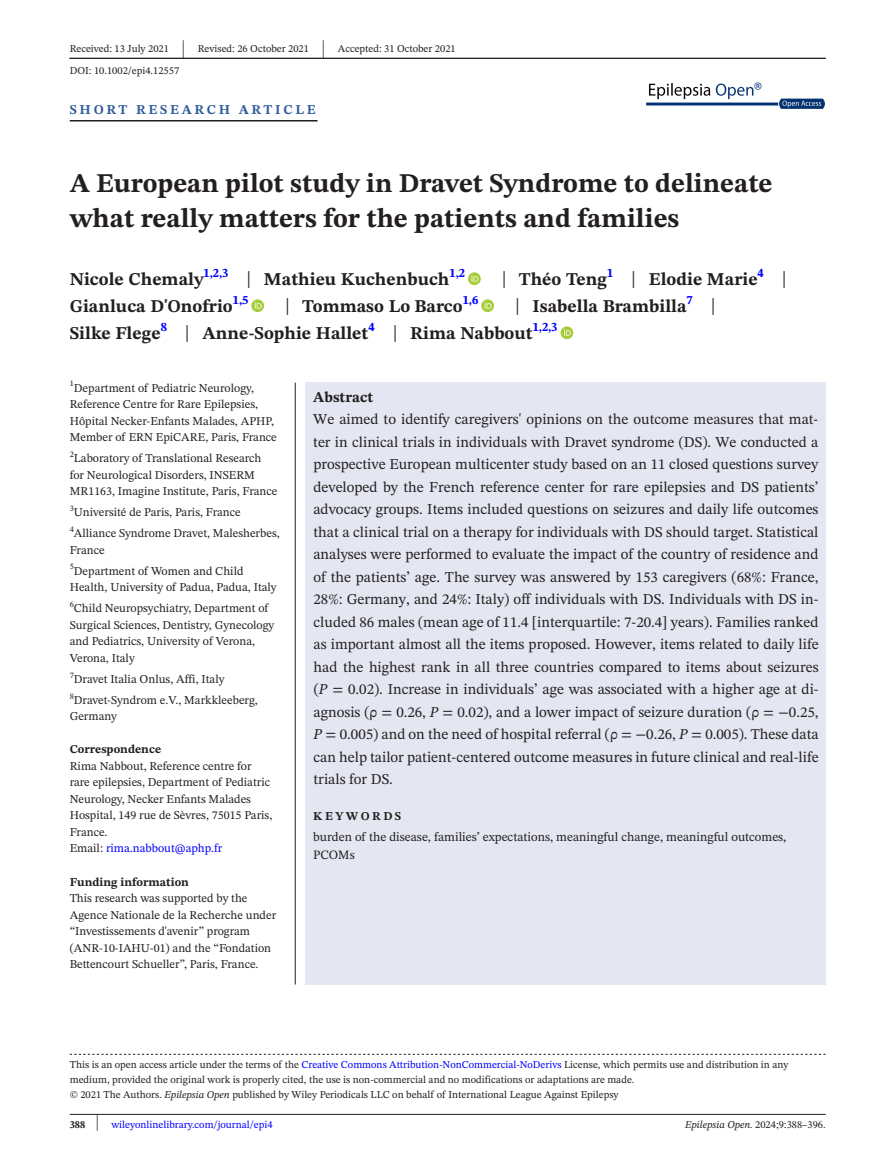
<style>
.page{position:relative;width:893px;height:1174px;background:#fff}
.page>*{position:absolute;margin:0;border:0;box-sizing:border-box;transform-origin:0 0}
.t1{font:700 27px/34.5px "STIX Two Text";color:#231f20}
.t2{font:26.1px "STIX Two Text";color:#231f20;scale:.46 1}
.t3{font:700 18px "STIX Two Text";color:#231f20}
.t4{font:15px/22.5px "STIX Two Text";color:#231f20;text-align:justify}
.t5{font:700 15px "STIX Two Text";color:#231f20}
.t6{font:700 13.5px "STIX Two Text";letter-spacing:.2em;color:#315c9c}
.t7{font:12.75px/17.2px "STIX Two Text";color:#231f20}
.t8{font:700 12.6px "STIX Two Text";color:#00f}
.t9{font:12px/16.5px "STIX Two Text";color:#231f20}
.t10{font:700 12px "STIX Two Text";color:#231f20}
.t11{font:700 12px "STIX Two Text";letter-spacing:.2em;color:#231f20}
.t12{font:10.5px/15px "STIX Two Text";color:#231f20}
.t13{font:10.5px "STIX Two Text";color:#00f}
.t14{font:8.4px "STIX Two Text";color:#231f20}
.s1{font-weight:400;font-size:23.4px}
.s2{font-weight:400;font-size:23.4px;color:#231f20}
.s3{color:#00f}
.s4{font-style:italic}
.s5{font-weight:700;color:#231f20}
.s6{font-size:22.05px;color:#231f20}
</style>
<div class="page">
<hr style="left:70px;top:1114px;width:756px;height:1px;background:#231f20">
<hr style="left:69px;top:58px;width:757px;height:1px;background:#231f20">
<img style="left:646px;top:82px;width:179px;height:27px">
<hr style="left:70px;top:120px;width:247px;height:1px;background:#231f20">
<svg style="left:468px;top:272px;width:13px;height:13px"></svg>
<svg style="left:471px;top:275px;width:7px;height:7px"></svg>
<svg style="left:251px;top:299px;width:13px;height:13px"></svg>
<svg style="left:255px;top:302px;width:7px;height:7px"></svg>
<svg style="left:481px;top:299px;width:13px;height:13px"></svg>
<svg style="left:485px;top:302px;width:7px;height:7px"></svg>
<svg style="left:560px;top:326px;width:13px;height:13px"></svg>
<svg style="left:564px;top:329px;width:7px;height:7px"></svg>
<svg style="left:70px;top:1054px;width:756px;height:1px"></svg>
<hr style="left:295px;top:383px;width:1px;height:601px;background:#231f20">
<div style="left:306px;top:383px;width:520px;height:486px;background:#e4e6f1"></div>
<div style="left:306px;top:868px;width:520px;height:116px;background:#e4e6f1"></div>
<p class="t12" style="left:70px;top:41px;width:101px">Received: 13 July 2021</p>
<h2 class="t2" style="left:182px;top:30px;width:8px">|</h2>
<p class="t12" style="left:198px;top:41px;width:113px">Revised: 26 October 2021</p>
<h2 class="t2" style="left:322px;top:30px;width:8px">|</h2>
<p class="t12" style="left:338px;top:41px;width:119px">Accepted: 31 October 2021</p>
<p class="t12" style="left:70px;top:62px;width:111px">DOI: 10.1002/epi4.12557</p>
<p class="t6" style="left:70px;top:100px;width:247px">SHORT RESEARCH ARTICLE</p>
<h1 class="t1" style="left:70px;top:166px;width:704px">A European pilot study in Dravet Syndrome to delineate what really matters for the patients and families</h1>
<p class="t3" style="left:70px;top:266px;width:381px">Nicole Chemaly<sup>1,2,3</sup> <span class="s1">|</span> Mathieu Kuchenbuch</p>
<p class="t8" style="left:449px;top:264px;width:17px">1,2</p>
<p class="t3" style="left:502px;top:266px;width:257px"><span class="s1">|</span> Théo Teng<sup>1</sup> <span class="s1">|</span> Elodie Marie</p>
<p class="t8" style="left:758px;top:264px;width:31px">4 <span class="s2">|</span></p>
<p class="t3" style="left:70px;top:293px;width:165px">Gianluca D'Onofrio</p>
<p class="t8" style="left:233px;top:291px;width:17px">1,5</p>
<p class="t3" style="left:285px;top:293px;width:179px"><span class="s1">|</span> Tommaso Lo Barco</p>
<p class="t8" style="left:463px;top:291px;width:17px">1,6</p>
<p class="t3" style="left:515px;top:293px;width:173px"><span class="s1">|</span> Isabella Brambilla</p>
<p class="t8" style="left:687px;top:291px;width:31px">7 <span class="s2">|</span></p>
<p class="t3" style="left:70px;top:320px;width:464px">Silke Flege<sup>8</sup> <span class="s1">|</span> Anne-Sophie Hallet<sup>4</sup> <span class="s1">|</span> Rima Nabbout</p>
<p class="t8" style="left:533px;top:318px;width:26px">1,2,3</p>
<p class="t9" style="left:70px;top:379px;width:209px"><sup>1</sup>Department of Pediatric Neurology, Reference Centre for Rare Epilepsies, Hôpital Necker-Enfants Malades, APHP, Member of ERN EpiCARE, Paris, France</p>
<p class="t14" style="left:70px;top:448px;width:6px">2</p>
<p class="t9" style="left:70px;top:450px;width:209px;text-indent:4px">Laboratory of Translational Research for Neurological Disorders, INSERM<br>MR1163, Imagine Institute, Paris, France</p>
<p class="t14" style="left:70px;top:502px;width:6px">3</p>
<p class="t9" style="left:74px;top:504px;width:168px">Université de Paris, Paris, France</p>
<p class="t14" style="left:70px;top:523px;width:6px">4</p>
<p class="t9" style="left:70px;top:525px;width:212px;text-indent:4px">Alliance Syndrome Dravet, Malesherbes,<br>France</p>
<p class="t14" style="left:70px;top:560px;width:6px">5</p>
<p class="t9" style="left:70px;top:562px;width:208px;text-indent:4px">Department of Women and Child<br>Health, University of Padua, Padua, Italy</p>
<p class="t14" style="left:70px;top:598px;width:6px">6</p>
<p class="t9" style="left:70px;top:600px;width:206px;text-indent:4px">Child Neuropsychiatry, Department of Surgical Sciences, Dentistry, Gynecology and Pediatrics, University of Verona, Verona, Italy</p>
<p class="t14" style="left:70px;top:668px;width:6px">7</p>
<p class="t9" style="left:74px;top:670px;width:152px">Dravet Italia Onlus, Affi, Italy</p>
<p class="t14" style="left:70px;top:689px;width:6px">8</p>
<p class="t9" style="left:70px;top:691px;width:190px;text-indent:4px">Dravet-Syndrom e.V., Markkleeberg,<br>Germany</p>
<p class="t10" style="left:70px;top:741px;width:93px">Correspondence</p>
<p class="t9" style="left:70px;top:757px;width:204px">Rima Nabbout, Reference centre for rare epilepsies, Department of Pediatric<br>Neurology, Necker Enfants Malades<br>Hospital, 149 rue de Sèvres, 75015 Paris,<br>France.<br>Email: <span class="s3">rima.nabbout@aphp.fr</span></p>
<p class="t10" style="left:70px;top:873px;width:121px">Funding information</p>
<p class="t9" style="left:70px;top:889px;width:208px">This research was supported by the Agence Nationale de la Recherche under “Investissements d'avenir” program (ANR-10-IAHU-01) and the “Fondation Bettencourt Schueller”, Paris, France.</p>
<p class="t5" style="left:313px;top:386px;width:61px">Abstract</p>
<p class="t4" style="left:313px;top:408px;width:507px">We aimed to identify caregivers' opinions on the outcome measures that mat&shy;ter in clinical trials in individuals with Dravet syndrome (DS). We conducted a prospective European multicenter study based on an 11 closed questions survey developed by the French reference center for rare epilepsies and DS patients’ advocacy groups. Items included questions on seizures and daily life outcomes that a clinical trial on a therapy for individuals with DS should target. Statistical analyses were performed to evaluate the impact of the country of residence and of the patients’ age. The survey was answered by 153 caregivers (68%: France, 28%: Germany, and 24%: Italy) off individuals with DS. Individuals with DS in&shy;cluded 86 males (mean age of 11.4 [interquartile: 7-20.4] years). Families ranked as important almost all the items proposed. However, items related to daily life had the highest rank in all three countries compared to items about seizures (<span class="s4">P</span> = 0.02). Increase in individuals’ age was associated with a higher age at di&shy;agnosis (ρ = 0.26, <span class="s4">P</span> = 0.02), and a lower impact of seizure duration (ρ = −0.25, <span class="s4">P</span> = 0.005) and on the need of hospital referral (ρ = −0.26, <span class="s4">P</span> = 0.005). These data can help tailor patient-centered outcome measures in future clinical and real-life trials for DS.</p>
<p class="t11" style="left:313px;top:807px;width:90px">KEYWORDS</p>
<p class="t7" style="left:313px;top:828px;width:475px">burden of the disease, families’ expectations, meaningful change, meaningful outcomes,<br>PCOMs</p>
<p class="t12" style="left:70px;top:1057px;width:720px">This is an open access article under the terms of the <span class="s3">Creative Commons Attribution-NonCommercial-NoDerivs</span> License, which permits use and distribution in any medium, provided the original work is properly cited, the use is non-commercial and no modifications or adaptations are made.<br>© 2021 The Authors. <span class="s4">Epilepsia Open</span> published by Wiley Periodicals LLC on behalf of International League Against Epilepsy</p>
<p class="t13" style="left:70px;top:1117px;width:204px"><span class="s5">388</span> <span class="s6">|</span> wileyonlinelibrary.com/journal/epi4</p>
<p class="t12" style="left:685px;top:1117px;width:142px"><span class="s4">Epilepsia Open.</span> 2024;9:388–396.</p>
</div>
